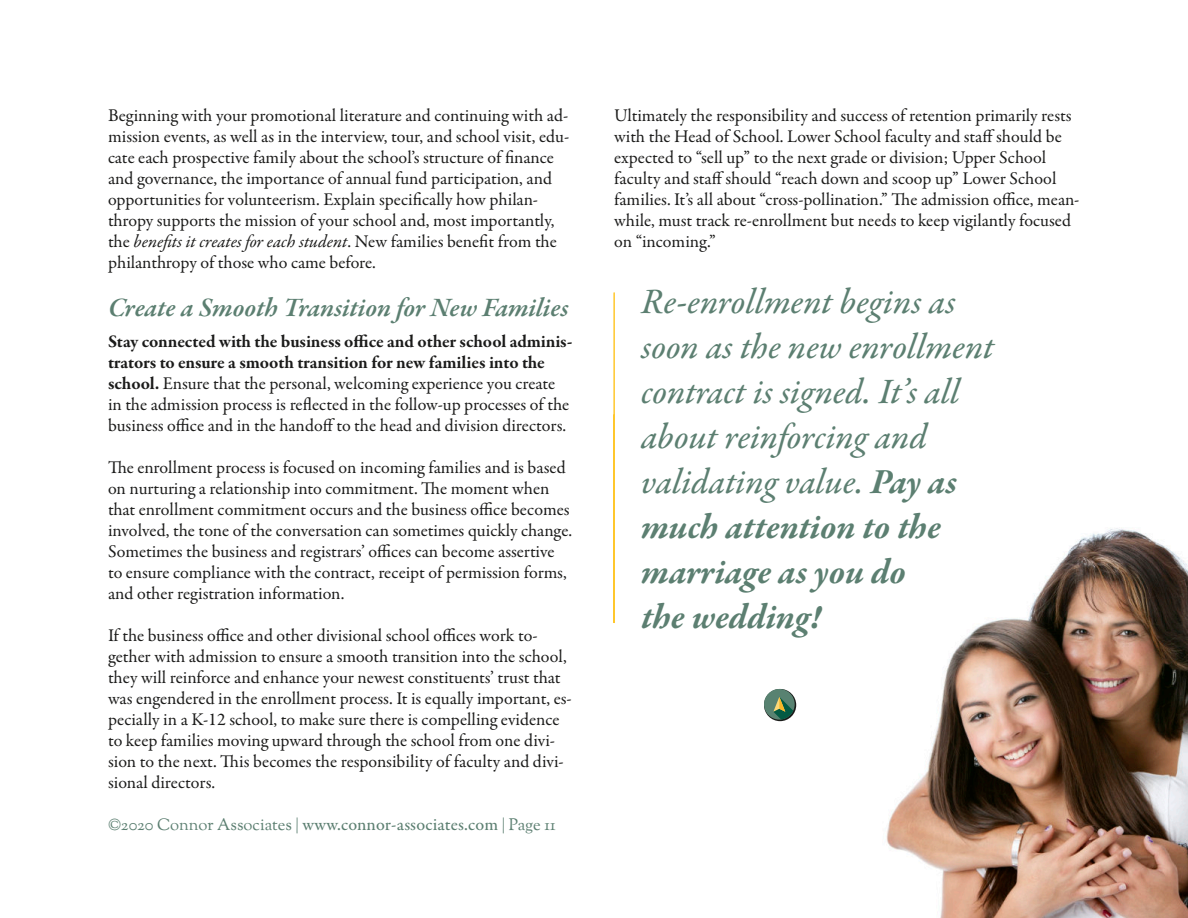
<style>
.page{position:relative;width:1188px;height:918px;background:#fff}
.page>*{position:absolute;margin:0;border:0;box-sizing:border-box;transform-origin:0 0}
.t1{font:36px/45px "Garamond Premr Pro Med It";color:#5c7f71}
.t2{font:italic 700 36px/45px "Garamond Premr Pro";color:#5c7f71}
.t3{font:italic 600 27px "Garamond Premr Pro";letter-spacing:-.005em;color:#5c7f71}
.t4{font:18px/21px "Garamond Premr Pro";color:#1b1b1a}
.t5{font:16.5px "Goudy St M";color:#5c7f71}
.s1{font-style:italic}
.s2{font-weight:700}
.s3{font-family:"Garamond Premr Pro";font-weight:500;font-size:18px}
.s4{font-family:"Garamond Premr Pro";font-weight:700;font-style:italic}
</style>
<div class="page">
<img style="left:780px;top:528px;width:408px;height:390px">
<hr style="left:613px;top:293px;width:2px;height:329px;background:#ffc72c">
<svg style="left:764px;top:689px;width:32px;height:32px"></svg>
<div style="left:764px;top:689px;width:31px;height:31px;background:#588271;border-radius:50%"></div>
<svg style="left:773px;top:697px;width:20px;height:22px"></svg>
<p class="t4" style="left:108px;top:106px;width:463px">Beginning with your promotional literature and continuing with ad&shy;mission events, as well as in the interview, tour, and school visit, edu&shy;cate each prospective family about the school’s structure of finance and governance, the importance of annual fund participation, and opportunities for volunteerism. Explain specifically how philan&shy;thropy supports the mission of your school and, most importantly, the <span class="s1">benefits it creates for each student</span>. New families benefit from the philanthropy of those who came before.</p>
<h2 class="t3" style="left:108px;top:296px;width:462px">Create a Smooth Transition for New Families</h2>
<p class="t4" style="left:108px;top:333px;width:466px"><span class="s2">Stay connected with the business office and other school adminis&shy;trators to ensure a smooth transition for new families into the school.</span> Ensure that the personal, welcoming experience you create in the admission process is reflected in the follow-up processes of the business office and in the handoffto the head and division directors.</p>
<p class="t4" style="left:108px;top:459px;width:466px">The enrollment process is focused on incoming families and is based on nurturing a relationship into commitment. The moment when that enrollment commitment occurs and the business office becomes involved, the tone of the conversation can sometimes quickly change.<br>Sometimes the business and registrars’ offices can become assertive to ensure compliance with the contract, receipt of permission forms, and other registration information.</p>
<p class="t4" style="left:108px;top:627px;width:465px">If the business office and other divisional school offices work to&shy;gether with admission to ensure a smooth transition into the school, they will reinforce and enhance your newest constituents’ trust that was engendered in the enrollment process. It is equally important, es&shy;pecially in a K-12 school, to make sure there is compelling evidence to keep families moving upward through the school from one divi&shy;sion to the next. This becomes the responsibility of faculty and divi&shy;sional directors.</p>
<p class="t5" style="left:108px;top:817px;width:449px">©2020 Connor Associates | <span class="s3">www.connor-associates.com</span> | Page 11</p>
<p class="t4" style="left:614px;top:106px;width:467px">Ultimately the responsibility and success of retention primarily rests with the Head of School. Lower School faculty and staffshould be expected to “sell up” to the next grade or division; Upper School faculty and staffshould “reach down and scoop up” Lower School families. It’s all about “cross-pollination.” The admission office, mean&shy;while, must track re-enrollment but needs to keep vigilantly focused on “incoming.”</p>
<h1 class="t1" style="left:641px;top:282px;width:354px">Re-enrollment begins as soon as the new enrollment contract is signed. It’s all about reinforcing and validating value. <span class="s4">Pay as</span></h1>
<h1 class="t2" style="left:641px;top:507px;width:301px">much attention to the marriage as you do the wedding!</h1>
</div>
